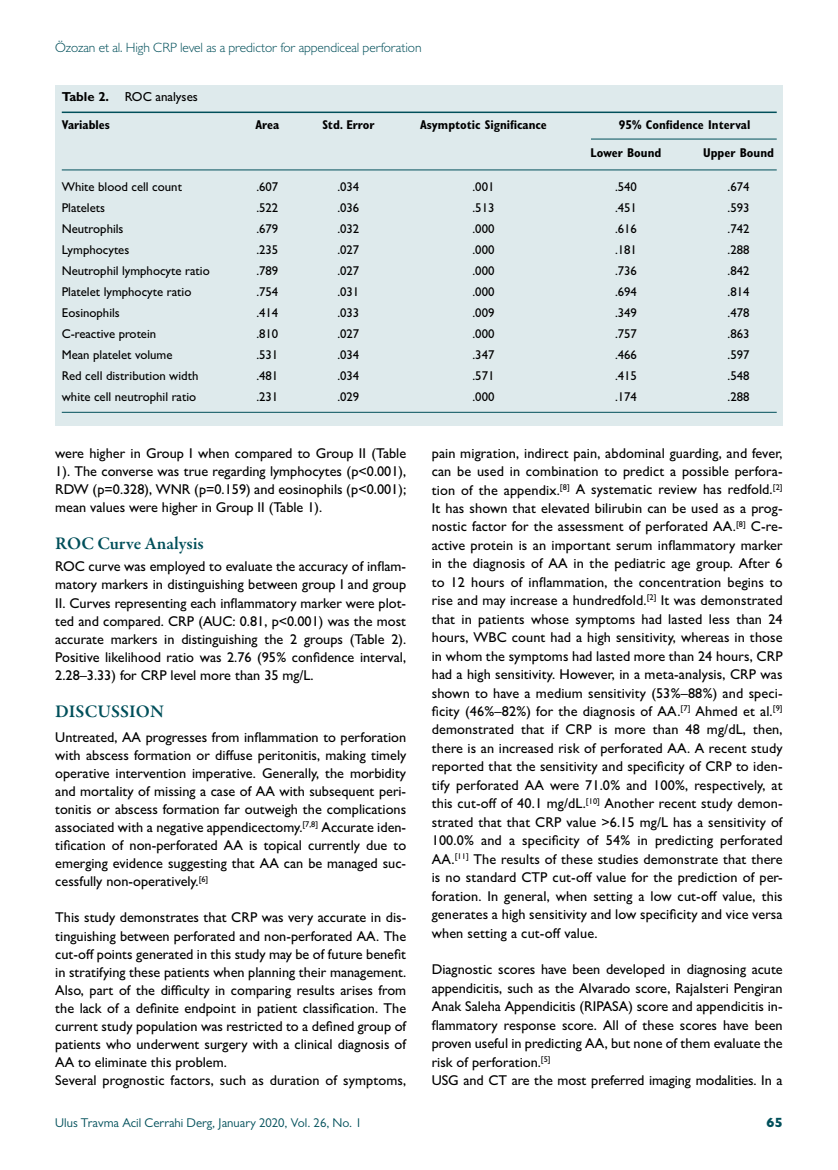
<style>
.page{position:relative;width:838px;height:1170px;background:#fff}
.page>*{position:absolute;margin:0;border:0;box-sizing:border-box;transform-origin:0 0}
.t1{font:600 18px "Garamond Premr Pro";color:#004f5a}
.t2{font:500 14.25px/18.5px "Gill Sans MT Pro";color:#000;text-align:justify}
.t3{font:300 13.5px "Gill Sans MT Pro";letter-spacing:-.005em;color:#004f5a}
.t4{font:800 13.5px "Gill Sans MT Pro";color:#004f5a}
.t5{font:500 13.05px "Gill Sans MT Pro";color:#000}
.t6{font:500 12.75px "Gill Sans MT Pro";color:#000}
.t7{font:700 condensed 12.75px "Gill Sans MT Pro";color:#000}
.t8{font:12.75px "Gill Sans MT Pro";color:#004f5a}
.s1{font-weight:700}
</style>
<div class="page">
<div style="left:55px;top:85px;width:727px;height:340px;background:#deeaec"></div>
<hr style="left:62px;top:111px;width:714px;height:2px;background:#004f5a">
<hr style="left:591px;top:139px;width:185px;height:1px;background:#004f5a">
<hr style="left:62px;top:169px;width:714px;height:1px;background:#004f5a">
<hr style="left:62px;top:412px;width:714px;height:1px;background:#004f5a">
<p class="t3" style="left:55px;top:39px;width:368px">Özozan et al. High CRP level as a predictor for appendiceal perforation</p>
<p class="t5" style="left:62px;top:89px;width:138px"><span class="s1">Table 2.</span> ROC analyses</p>
<p class="t7" style="left:62px;top:117px;width:49px">Variables</p>
<p class="t7" style="left:255px;top:117px;width:25px">Area</p>
<p class="t7" style="left:322px;top:117px;width:53px">Std. Error</p>
<p class="t7" style="left:420px;top:117px;width:128px">Asymptotic Significance</p>
<p class="t7" style="left:618px;top:117px;width:133px">95% Confidence Interval</p>
<p class="t7" style="left:590px;top:145px;width:72px">Lower Bound</p>
<p class="t7" style="left:703px;top:145px;width:72px">Upper Bound</p>
<p class="t6" style="left:62px;top:179px;width:122px">White blood cell count</p>
<p class="t6" style="left:256px;top:179px;width:23px">.607</p>
<p class="t6" style="left:337px;top:179px;width:23px">.034</p>
<p class="t6" style="left:472px;top:179px;width:23px">.001</p>
<p class="t6" style="left:615px;top:179px;width:23px">.540</p>
<p class="t6" style="left:727px;top:179px;width:23px">.674</p>
<p class="t6" style="left:62px;top:200px;width:45px">Platelets</p>
<p class="t6" style="left:256px;top:200px;width:23px">.522</p>
<p class="t6" style="left:337px;top:200px;width:23px">.036</p>
<p class="t6" style="left:472px;top:200px;width:23px">.513</p>
<p class="t6" style="left:615px;top:200px;width:23px">.451</p>
<p class="t6" style="left:727px;top:200px;width:23px">.593</p>
<p class="t6" style="left:62px;top:221px;width:63px">Neutrophils</p>
<p class="t6" style="left:256px;top:221px;width:23px">.679</p>
<p class="t6" style="left:337px;top:221px;width:23px">.032</p>
<p class="t6" style="left:472px;top:221px;width:23px">.000</p>
<p class="t6" style="left:615px;top:221px;width:23px">.616</p>
<p class="t6" style="left:727px;top:221px;width:23px">.742</p>
<p class="t6" style="left:62px;top:242px;width:69px">Lymphocytes</p>
<p class="t6" style="left:256px;top:242px;width:23px">.235</p>
<p class="t6" style="left:337px;top:242px;width:23px">.027</p>
<p class="t6" style="left:472px;top:242px;width:23px">.000</p>
<p class="t6" style="left:615px;top:242px;width:23px">.181</p>
<p class="t6" style="left:727px;top:242px;width:23px">.288</p>
<p class="t6" style="left:62px;top:263px;width:149px">Neutrophil lymphocyte ratio</p>
<p class="t6" style="left:256px;top:263px;width:23px">.789</p>
<p class="t6" style="left:337px;top:263px;width:23px">.027</p>
<p class="t6" style="left:472px;top:263px;width:23px">.000</p>
<p class="t6" style="left:615px;top:263px;width:23px">.736</p>
<p class="t6" style="left:727px;top:263px;width:23px">.842</p>
<p class="t6" style="left:62px;top:284px;width:131px">Platelet lymphocyte ratio</p>
<p class="t6" style="left:256px;top:284px;width:23px">.754</p>
<p class="t6" style="left:337px;top:284px;width:23px">.031</p>
<p class="t6" style="left:472px;top:284px;width:23px">.000</p>
<p class="t6" style="left:615px;top:284px;width:23px">.694</p>
<p class="t6" style="left:727px;top:284px;width:23px">.814</p>
<p class="t6" style="left:62px;top:305px;width:60px">Eosinophils</p>
<p class="t6" style="left:256px;top:305px;width:23px">.414</p>
<p class="t6" style="left:337px;top:305px;width:23px">.033</p>
<p class="t6" style="left:472px;top:305px;width:23px">.009</p>
<p class="t6" style="left:615px;top:305px;width:23px">.349</p>
<p class="t6" style="left:727px;top:305px;width:23px">.478</p>
<p class="t6" style="left:62px;top:326px;width:96px">C-reactive protein</p>
<p class="t6" style="left:256px;top:326px;width:23px">.810</p>
<p class="t6" style="left:337px;top:326px;width:23px">.027</p>
<p class="t6" style="left:472px;top:326px;width:23px">.000</p>
<p class="t6" style="left:615px;top:326px;width:23px">.757</p>
<p class="t6" style="left:727px;top:326px;width:23px">.863</p>
<p class="t6" style="left:62px;top:347px;width:112px">Mean platelet volume</p>
<p class="t6" style="left:256px;top:347px;width:23px">.531</p>
<p class="t6" style="left:337px;top:347px;width:23px">.034</p>
<p class="t6" style="left:472px;top:347px;width:23px">.347</p>
<p class="t6" style="left:615px;top:347px;width:23px">.466</p>
<p class="t6" style="left:727px;top:347px;width:23px">.597</p>
<p class="t6" style="left:62px;top:368px;width:138px">Red cell distribution width</p>
<p class="t6" style="left:256px;top:368px;width:23px">.481</p>
<p class="t6" style="left:337px;top:368px;width:23px">.034</p>
<p class="t6" style="left:472px;top:368px;width:23px">.571</p>
<p class="t6" style="left:615px;top:368px;width:23px">.415</p>
<p class="t6" style="left:727px;top:368px;width:23px">.548</p>
<p class="t6" style="left:62px;top:389px;width:136px">white cell neutrophil ratio</p>
<p class="t6" style="left:256px;top:389px;width:23px">.231</p>
<p class="t6" style="left:337px;top:389px;width:23px">.029</p>
<p class="t6" style="left:472px;top:389px;width:23px">.000</p>
<p class="t6" style="left:615px;top:389px;width:23px">.174</p>
<p class="t6" style="left:727px;top:389px;width:23px">.288</p>
<p class="t2" style="left:55px;top:443px;width:352px">were higher in Group I when compared to Group II (Table 1). The converse was true regarding lymphocytes (p&lt;0.001), RDW (p=0.328), WNR (p=0.159) and eosinophils (p&lt;0.001); mean values were higher in Group II (Table 1).</p>
<p class="t1" style="left:55px;top:532px;width:150px">ROC Curve Analysis</p>
<p class="t2" style="left:55px;top:557px;width:352px">ROC curve was employed to evaluate the accuracy of inflam&shy;matory markers in distinguishing between group I and group II. Curves representing each inflammatory marker were plot&shy;ted and compared. CRP (AUC: 0.81, p&lt;0.001) was the most accurate markers in distinguishing the 2 groups (Table 2).<br>Positive likelihood ratio was 2.76 (95% confidence interval, 2.28–3.33) for CRP level more than 35 mg/L.</p>
<p class="t1" style="left:55px;top:700px;width:110px">DISCUSSION</p>
<p class="t2" style="left:55px;top:727px;width:352px">Untreated, AA progresses from inflammation to perforation with abscess formation or diffuse peritonitis, making timely operative intervention imperative. Generally, the morbidity and mortality of missing a case of AA with subsequent peri&shy;tonitis or abscess formation far outweigh the complications associated with a negative appendicectomy.<sup>[7,8]</sup> Accurate iden&shy;tification of non-perforated AA is topical currently due to emerging evidence suggesting that AA can be managed suc&shy;cessfully non-operatively.<sup>[6]</sup></p>
<p class="t2" style="left:55px;top:908px;width:352px;text-align:left">This study demonstrates that CRP was very accurate in dis&shy;tinguishing between perforated and non-perforated AA. The cut-off points generated in this study may be of future benefit in stratifying these patients when planning their management.<br>Also, part of the difficulty in comparing results arises from the lack of a definite endpoint in patient classification. The current study population was restricted to a defined group of patients who underwent surgery with a clinical diagnosis of AA to eliminate this problem.<br>Several prognostic factors, such as duration of symptoms,</p>
<p class="t2" style="left:432px;top:443px;width:352px">pain migration, indirect pain, abdominal guarding, and fever, can be used in combination to predict a possible perfora&shy;tion of the appendix.<sup>[8]</sup> A systematic review has redfold.<sup>[2] </sup>It has shown that elevated bilirubin can be used as a prog&shy;nostic factor for the assessment of perforated AA.<sup>[8]</sup> C-re&shy;active protein is an important serum inflammatory marker in the diagnosis of AA in the pediatric age group. After 6 to 12 hours of inflammation, the concentration begins to rise and may increase a hundredfold.<sup>[2]</sup> It was demonstrated that in patients whose symptoms had lasted less than 24 hours, WBC count had a high sensitivity, whereas in those in whom the symptoms had lasted more than 24 hours, CRP had a high sensitivity. However, in a meta-analysis, CRP was shown to have a medium sensitivity (53%–88%) and speci&shy;ficity (46%–82%) for the diagnosis of AA.<sup>[7]</sup> Ahmed et al.<sup>[9] </sup>demonstrated that if CRP is more than 48 mg/dL, then, there is an increased risk of perforated AA. A recent study reported that the sensitivity and specificity of CRP to iden&shy;tify perforated AA were 71.0% and 100%, respectively, at this cut-off of 40.1 mg/dL.<sup>[10]</sup> Another recent study demon&shy;strated that that CRP value &gt;6.15 mg/L has a sensitivity of 100.0% and a specificity of 54% in predicting perforated AA.<sup>[11]</sup> The results of these studies demonstrate that there is no standard CTP cut-off value for the prediction of per&shy;foration. In general, when setting a low cut-off value, this generates a high sensitivity and low specificity and vice versa when setting a cut-off value.</p>
<p class="t2" style="left:432px;top:960px;width:352px;text-align:left">Diagnostic scores have been developed in diagnosing acute appendicitis, such as the Alvarado score, RajaIsteri Pengiran Anak Saleha Appendicitis (RIPASA) score and appendicitis in&shy;flammatory response score. All of these scores have been proven useful in predicting AA, but none of them evaluate the risk of perforation.<sup>[5]<br></sup>USG and CT are the most preferred imaging modalities. In a</p>
<p class="t8" style="left:55px;top:1115px;width:308px">Ulus Travma Acil Cerrahi Derg, January 2020, Vol. 26, No. 1</p>
<p class="t4" style="left:766px;top:1114px;width:18px">65</p>
</div>
